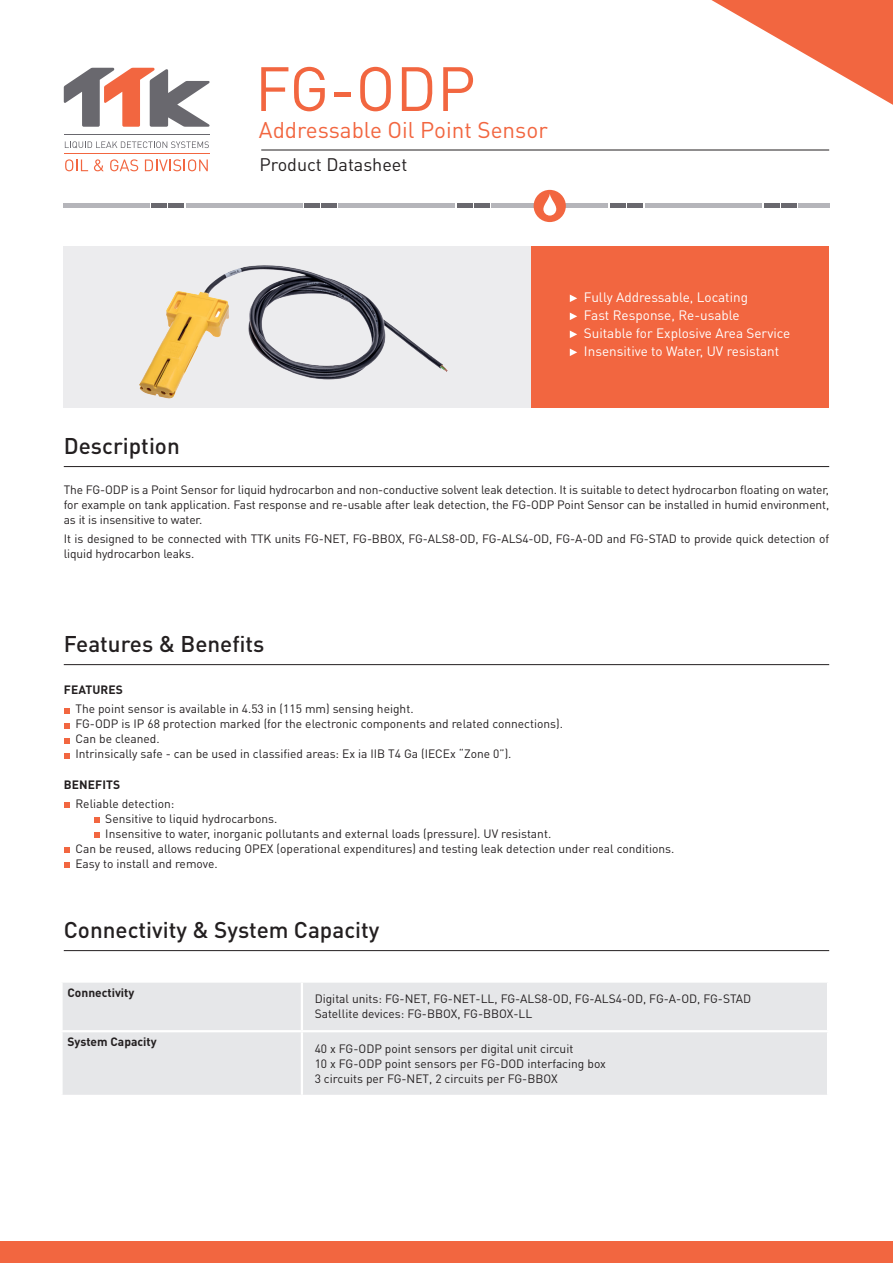
<style>
.page{position:relative;width:893px;height:1263px;background:#fff}
.page>*{position:absolute;margin:0;border:0;box-sizing:border-box;transform-origin:0 0}
.t1{font:61.5px "DINOT";color:#f26640}
.t2{font:500 22.5px "DINOT";color:#231f20}
.t3{font:22.5px "DINOT";color:#f26640}
.t4{font:18px "DINOT";color:#231f20}
.t5{font:13.5px/18px "DINOT";color:#fff}
.t6{font:12px/15px "DINOT";color:#231f20}
.t7{font:700 12px "DINOT";color:#231f20}
</style>
<div class="page">
<div style="left:531px;top:247px;width:298px;height:161px;background:#f26640"></div>
<div style="left:0;top:1242px;width:893px;height:21px;background:#f26640"></div>
<hr style="left:261px;top:150px;width:568px;height:1px;background:#231f20">
<hr style="left:64px;top:204px;width:86px;height:4px;background:#b5b5ba">
<hr style="left:151px;top:204px;width:16px;height:4px;background:#69686e">
<hr style="left:186px;top:204px;width:117px;height:4px;background:#b5b5ba">
<hr style="left:169px;top:204px;width:15px;height:4px;background:#69686e">
<hr style="left:304px;top:204px;width:16px;height:4px;background:#69686e">
<hr style="left:339px;top:204px;width:116px;height:4px;background:#b5b5ba">
<hr style="left:321px;top:204px;width:16px;height:4px;background:#69686e">
<hr style="left:457px;top:204px;width:15px;height:4px;background:#69686e">
<hr style="left:491px;top:204px;width:117px;height:4px;background:#b5b5ba">
<hr style="left:474px;top:204px;width:16px;height:4px;background:#69686e">
<hr style="left:610px;top:204px;width:16px;height:4px;background:#69686e">
<hr style="left:628px;top:204px;width:15px;height:4px;background:#69686e">
<hr style="left:798px;top:204px;width:31px;height:4px;background:#b5b5ba">
<hr style="left:781px;top:204px;width:15px;height:4px;background:#69686e">
<hr style="left:645px;top:204px;width:117px;height:4px;background:#b5b5ba">
<hr style="left:764px;top:204px;width:15px;height:4px;background:#69686e">
<div style="left:534px;top:190px;width:32px;height:32px;background:#f26640;border-radius:50%"></div>
<svg style="left:543px;top:194px;width:13px;height:22px"></svg>
<svg style="left:711px;top:0;width:182px;height:105px"></svg>
<div style="left:63px;top:247px;width:468px;height:161px;background:#ececee"></div>
<div style="left:63px;top:983px;width:764px;height:112px;background:#e6e7e9"></div>
<hr style="left:301px;top:983px;width:2px;height:47px;background:#fff">
<hr style="left:60px;top:1030px;width:242px;height:2px;background:#fff">
<hr style="left:302px;top:1030px;width:527px;height:2px;background:#fff">
<hr style="left:301px;top:1032px;width:2px;height:63px;background:#fff">
<img style="left:139px;top:265px;width:309px;height:134px">
<svg style="left:64px;top:68px;width:146px;height:59px"></svg>
<hr style="left:64px;top:135px;width:145px;height:1px;background:#69686e">
<hr style="left:64px;top:153px;width:145px;height:1px;background:#f26640">
<svg style="left:65px;top:141px;width:144px;height:7px"></svg>
<svg style="left:65px;top:159px;width:23px;height:12px"></svg>
<svg style="left:94px;top:159px;width:10px;height:12px"></svg>
<svg style="left:110px;top:159px;width:28px;height:12px"></svg>
<svg style="left:145px;top:159px;width:63px;height:12px"></svg>
<svg style="left:64px;top:708px;width:5px;height:5px"></svg>
<svg style="left:64px;top:723px;width:5px;height:5px"></svg>
<svg style="left:64px;top:738px;width:5px;height:5px"></svg>
<svg style="left:64px;top:753px;width:5px;height:5px"></svg>
<svg style="left:64px;top:803px;width:5px;height:5px"></svg>
<svg style="left:94px;top:818px;width:5px;height:5px"></svg>
<svg style="left:94px;top:833px;width:5px;height:5px"></svg>
<svg style="left:64px;top:848px;width:5px;height:5px"></svg>
<svg style="left:64px;top:863px;width:5px;height:5px"></svg>
<hr style="left:64px;top:466px;width:765px;height:1px;background:#231f20">
<hr style="left:64px;top:664px;width:765px;height:1px;background:#231f20">
<hr style="left:64px;top:950px;width:765px;height:1px;background:#231f20">
<svg style="left:570px;top:295px;width:7px;height:7px"></svg>
<svg style="left:570px;top:313px;width:7px;height:7px"></svg>
<svg style="left:570px;top:331px;width:7px;height:7px"></svg>
<svg style="left:570px;top:349px;width:7px;height:7px"></svg>
<h1 class="t1" style="left:255px;top:47px;width:222px">FG-ODP</h1>
<h2 class="t2" style="left:64px;top:430px;width:118px">Description</h2>
<h2 class="t3" style="left:259px;top:114px;width:290px">Addressable Oil Point Sensor</h2>
<h3 class="t4" style="left:259px;top:153px;width:150px">Product Datasheet</h3>
<p class="t5" style="left:584px;top:288px;width:208px">Fully Addressable, Locating<br>Fast Response, Re-usable<br>Suitable for Explosive Area Service<br>Insensitive to Water, UV resistant</p>
<p class="t6" style="left:64px;top:482px;width:767px;text-align:justify">The FG-ODP is a Point Sensor for liquid hydrocarbon and non-conductive solvent leak detection. It is suitable to detect hydrocarbon floating on water, for example on tank application. Fast response and re-usable after leak detection, the FG-ODP Point Sensor can be installed in humid environment, as it is insensitive to water.</p>
<p class="t6" style="left:64px;top:531px;width:767px">It is designed to be connected with TTK units FG-NET, FG-BBOX, FG-ALS8-OD, FG-ALS4-OD, FG-A-OD and FG-STAD to provide quick detection of liquid hydrocarbon leaks.</p>
<h2 class="t2" style="left:64px;top:628px;width:202px">Features &amp; Benefits</h2>
<p class="t7" style="left:64px;top:682px;width:61px">FEATURES</p>
<p class="t6" style="left:75px;top:701px;width:489px">The point sensor is available in 4.53 in (115 mm) sensing height.<br>FG-ODP is IP 68 protection marked (for the electronic components and related connections).<br>Can be cleaned.<br>Intrinsically safe - can be used in classified areas: Ex ia IIB T4 Ga (IECEx “Zone 0”).</p>
<p class="t7" style="left:64px;top:776px;width:58px">BENEFITS</p>
<p class="t6" style="left:75px;top:796px;width:101px">Reliable detection:</p>
<p class="t6" style="left:105px;top:811px;width:174px">Sensitive to liquid hydrocarbons.</p>
<p class="t6" style="left:105px;top:826px;width:447px">Insensitive to water, inorganic pollutants and external loads (pressure). UV resistant.</p>
<p class="t6" style="left:75px;top:841px;width:600px">Can be reused, allows reducing OPEX (operational expenditures) and testing leak detection under real conditions.</p>
<p class="t6" style="left:75px;top:856px;width:144px">Easy to install and remove.</p>
<h2 class="t2" style="left:64px;top:914px;width:317px">Connectivity &amp; System Capacity</h2>
<p class="t7" style="left:68px;top:984px;width:68px">Connectivity</p>
<p class="t7" style="left:68px;top:1034px;width:91px">System Capacity</p>
<p class="t6" style="left:315px;top:991px;width:438px">Digital units: FG-NET, FG-NET-LL, FG-ALS8-OD, FG-ALS4-OD, FG-A-OD, FG-STAD<br>Satellite devices: FG-BBOX, FG-BBOX-LL</p>
<p class="t6" style="left:315px;top:1041px;width:293px">40 x FG-ODP point sensors per digital unit circuit<br>10 x FG-ODP point sensors per FG-DOD interfacing box<br>3 circuits per FG-NET, 2 circuits per FG-BBOX</p>
</div>
